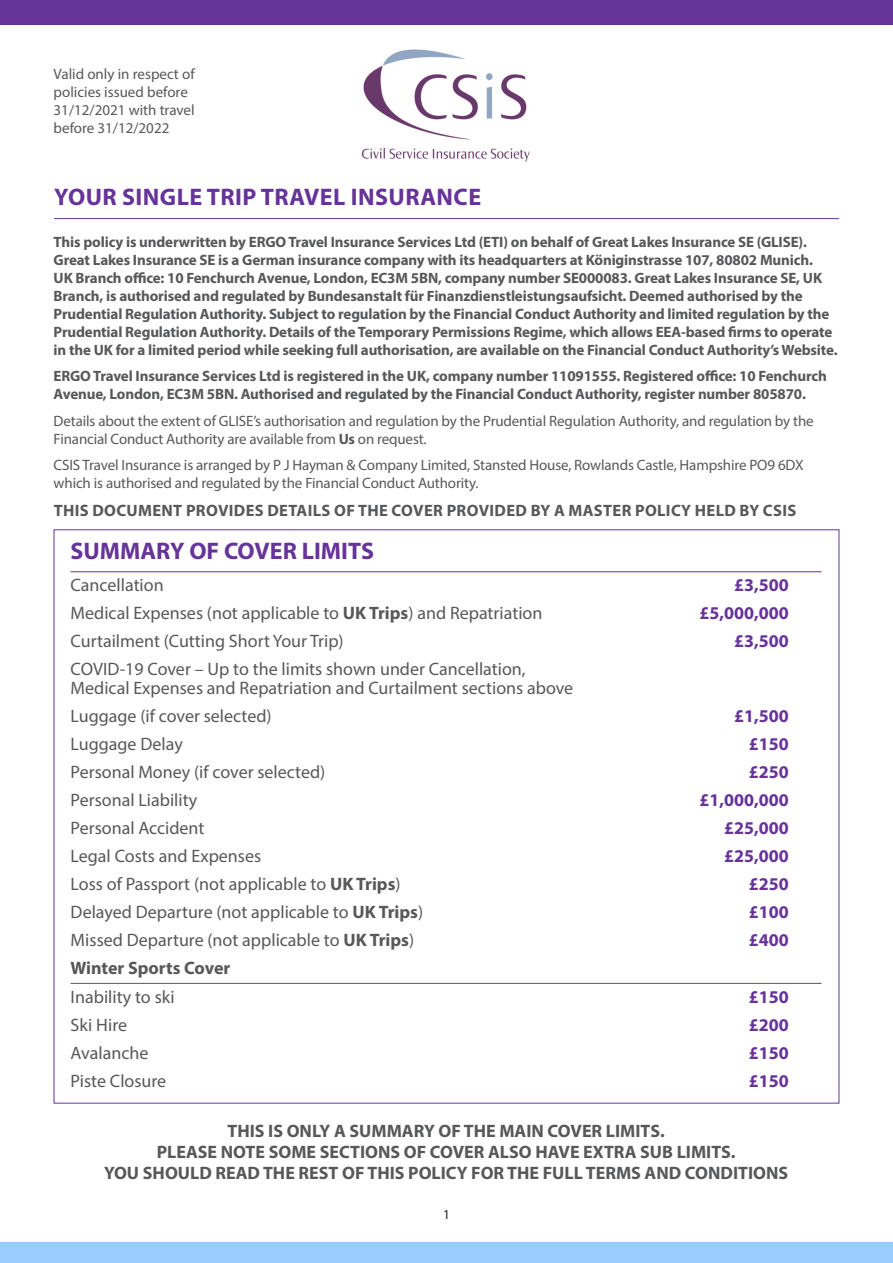
<style>
.page{position:relative;width:893px;height:1263px;background:#fff}
.page>*{position:absolute;margin:0;border:0;box-sizing:border-box;transform-origin:0 0}
.t1{font:700 24px "Myriad Pro";letter-spacing:.02em;color:#639}
.t2{font:700 24px "Myriad Pro";color:#639}
.t3{font:18px/19.5px "Myriad Pro";color:#57585a}
.t4{font:700 18px "Myriad Pro";color:#57585a}
.t5{font:700 18px "Myriad Pro";color:#639}
.t6{font:700 16.5px "Myriad Pro";letter-spacing:.02em;color:#57585a}
.t7{font:700 15px/18px "Myriad Pro";letter-spacing:-.01em;color:#57585a}
.t8{font:15px/18px "Myriad Pro";letter-spacing:-.01em;color:#57585a}
.t9{font:13.5px "Myriad Pro";color:#231f20}
.s1{font-weight:700}
</style>
<div class="page">
<div style="left:0;top:1242px;width:893px;height:21px;background:#9cf"></div>
<div style="left:0;top:0;width:893px;height:25px;background:#639"></div>
<img style="left:361px;top:49px;width:169px;height:113px">
<hr style="left:54px;top:218px;width:785px;height:1px;background:#639">
<hr style="left:71px;top:571px;width:751px;height:1px;background:#639">
<hr style="left:71px;top:983px;width:751px;height:1px;background:#57585a">
<p class="t8" style="left:54px;top:64px;width:143px">Valid only in respect of policies issued before<br>31/12/2021 with travel before 31/12/2022</p>
<p class="t1" style="left:54px;top:182px;width:428px">YOUR SINGLE TRIP TRAVEL INSURANCE</p>
<p class="t7" style="left:54px;top:232px;width:785px">This policy is underwritten by ERGO Travel Insurance Services Ltd (ETI) on behalf of Great Lakes Insurance SE (GLISE).<br>Great Lakes Insurance SE is a German insurance company with its headquarters at Königinstrasse 107, 80802 Munich.<br>UK Branch office: 10 Fenchurch Avenue, London, EC3M 5BN, company number SE000083. Great Lakes Insurance SE, UK Branch, is authorised and regulated by Bundesanstalt für Finanzdienstleistungsaufsicht. Deemed authorised by the Prudential Regulation Authority. Subject to regulation by the Financial Conduct Authority and limited regulation by the Prudential Regulation Authority. Details of the Temporary Permissions Regime, which allows EEA-based firms to operate in the UK for a limited period while seeking full authorisation, are available on the Financial Conduct Authority’s Website.</p>
<p class="t7" style="left:54px;top:366px;width:775px">ERGO Travel Insurance Services Ltd is registered in the UK, company number 11091555. Registered office: 10 Fenchurch<br>Avenue, London, EC3M 5BN. Authorised and regulated by the Financial Conduct Authority, register number 805870.</p>
<p class="t8" style="left:54px;top:411px;width:762px">Details about the extent of GLISE’s authorisation and regulation by the Prudential Regulation Authority, and regulation by the<br>Financial Conduct Authority are available from <span class="s1">Us</span> on request.</p>
<p class="t8" style="left:54px;top:456px;width:751px">CSIS Travel Insurance is arranged by P J Hayman &amp; Company Limited, Stansted House, Rowlands Castle, Hampshire PO9 6DX which is authorised and regulated by the Financial Conduct Authority.</p>
<p class="t6" style="left:54px;top:500px;width:744px">THIS DOCUMENT PROVIDES DETAILS OF THE COVER PROVIDED BY A MASTER POLICY HELD BY CSIS</p>
<p class="t2" style="left:71px;top:535px;width:305px">SUMMARY OF COVER LIMITS</p>
<p class="t3" style="left:71px;top:575px;width:95px">Cancellation</p>
<p class="t5" style="left:734px;top:573px;width:56px">£3,500</p>
<p class="t3" style="left:71px;top:603px;width:473px">Medical Expenses (not applicable to <span class="s1">UK Trips</span>) and Repatriation</p>
<p class="t5" style="left:699px;top:601px;width:91px">£5,000,000</p>
<p class="t3" style="left:71px;top:631px;width:275px">Curtailment (Cutting Short Your Trip)</p>
<p class="t5" style="left:734px;top:629px;width:56px">£3,500</p>
<p class="t3" style="left:71px;top:659px;width:504px">COVID-19 Cover – Up to the limits shown under Cancellation,<br>Medical Expenses and Repatriation and Curtailment sections above</p>
<p class="t3" style="left:71px;top:706px;width:202px">Luggage (if cover selected)</p>
<p class="t5" style="left:734px;top:705px;width:56px">£1,500</p>
<p class="t3" style="left:71px;top:734px;width:114px">Luggage Delay</p>
<p class="t5" style="left:749px;top:733px;width:41px">£150</p>
<p class="t3" style="left:71px;top:762px;width:256px">Personal Money (if cover selected)</p>
<p class="t5" style="left:749px;top:761px;width:41px">£250</p>
<p class="t3" style="left:71px;top:790px;width:128px">Personal Liability</p>
<p class="t5" style="left:699px;top:789px;width:91px">£1,000,000</p>
<p class="t3" style="left:71px;top:818px;width:135px">Personal Accident</p>
<p class="t5" style="left:724px;top:817px;width:66px">£25,000</p>
<p class="t3" style="left:71px;top:846px;width:192px">Legal Costs and Expenses</p>
<p class="t5" style="left:724px;top:845px;width:66px">£25,000</p>
<p class="t3" style="left:71px;top:874px;width:332px">Loss of Passport (not applicable to <span class="s1">UK Trips</span>)</p>
<p class="t5" style="left:749px;top:873px;width:41px">£250</p>
<p class="t3" style="left:71px;top:902px;width:354px">Delayed Departure (not applicable to <span class="s1">UK Trips</span>)</p>
<p class="t5" style="left:749px;top:901px;width:41px">£100</p>
<p class="t3" style="left:71px;top:930px;width:345px">Missed Departure (not applicable to <span class="s1">UK Trips</span>)</p>
<p class="t5" style="left:749px;top:929px;width:41px">£400</p>
<p class="t4" style="left:71px;top:957px;width:161px">Winter Sports Cover</p>
<p class="t3" style="left:71px;top:986px;width:106px">Inability to ski</p>
<p class="t5" style="left:749px;top:985px;width:41px">£150</p>
<p class="t3" style="left:71px;top:1014px;width:58px">Ski Hire</p>
<p class="t5" style="left:749px;top:1013px;width:41px">£200</p>
<p class="t3" style="left:71px;top:1042px;width:79px">Avalanche</p>
<p class="t5" style="left:749px;top:1041px;width:41px">£150</p>
<p class="t3" style="left:71px;top:1070px;width:97px">Piste Closure</p>
<p class="t5" style="left:749px;top:1069px;width:41px">£150</p>
<p class="t4" style="left:227px;top:1119px;width:439px">THIS IS ONLY A SUMMARY OF THE MAIN COVER LIMITS.</p>
<p class="t4" style="left:157px;top:1140px;width:580px">PLEASE NOTE SOME SECTIONS OF COVER ALSO HAVE EXTRA SUB LIMITS.</p>
<p class="t4" style="left:104px;top:1161px;width:686px">YOU SHOULD READ THE REST OF THIS POLICY FOR THE FULL TERMS AND CONDITIONS</p>
<p class="t9" style="left:443px;top:1206px;width:8px">1</p>
</div>
